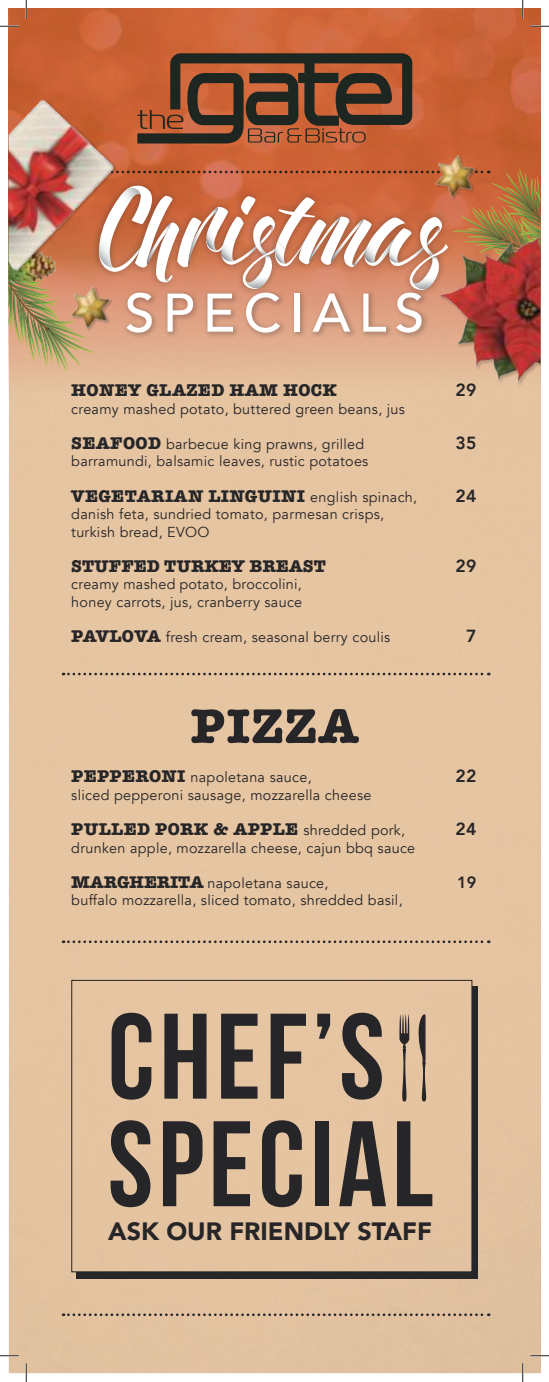
<style>
.page{position:relative;width:549px;height:1382px;background:#fff}
.page>*{position:absolute;margin:0;border:0;box-sizing:border-box;transform-origin:0 0}
.t1{font:121.38px/107.5px "Bebas Neue";letter-spacing:.04em;color:#262527}
.t2{font:500 53.75px "Avenir";letter-spacing:.15em;color:#fff}
.t3{font:700 50px "American Typewriter";letter-spacing:.03em;color:#262527}
.t4{font:900 25px "Avenir";color:#262527}
.t5{font:700 17.5px "American Typewriter";letter-spacing:.02em;color:#262527}
.t6{font:700 17.5px "American Typewriter";color:#262527}
.t7{font:800 17.5px "Avenir";letter-spacing:.02em;color:#262527}
.t8{font:800 16.25px "Avenir";color:#262527}
.t9{font:14.38px/17.5px "Avenir";letter-spacing:.02em;color:#262527}
.s1{font-family:"American Typewriter";font-weight:700;font-size:17.5px}
.s2{font-family:"Avenir";font-weight:400;font-size:14.38px}
</style>
<div class="page">
<div style="left:9px;top:416px;width:531px;height:957px;background:#e6c5a2"></div>
<svg style="left:63px;top:672px;width:426px;height:3px"></svg>
<svg style="left:63px;top:940px;width:426px;height:3px"></svg>
<div style="left:77px;top:986px;width:400px;height:292px;background:#262527"></div>
<div style="left:73px;top:981px;width:397px;height:289px;background:#e5c4a2"></div>
<div style="left:71px;top:979px;width:401px;height:293px;border:1px solid #262527"></div>
<svg style="left:399px;top:1014px;width:10px;height:87px"></svg>
<svg style="left:418px;top:1012px;width:8px;height:89px"></svg>
<svg style="left:63px;top:1313px;width:426px;height:2px"></svg>
<svg style="left:9px;top:9px;width:531px;height:407px;background:#d38158"></svg>
<img style="left:421px;top:144px;width:68px;height:24px">
<img style="left:495px;top:372px;width:37px;height:13px">
<svg style="left:129px;top:416px;width:15px;height:12px"></svg>
<img style="left:9px;top:168px;width:532px;height:204px">
<img style="left:9px;top:276px;width:27px;height:9px">
<img style="left:9px;top:89px;width:116px;height:187px">
<img style="left:56px;top:275px;width:69px;height:76px">
<svg style="left:137px;top:53px;width:275px;height:90px;background:#7b472d"></svg>
<svg style="left:0;top:25px;width:19px;height:2px"></svg>
<svg style="left:530px;top:25px;width:19px;height:2px"></svg>
<svg style="left:0;top:1354px;width:19px;height:2px"></svg>
<svg style="left:530px;top:1354px;width:19px;height:2px"></svg>
<svg style="left:25px;top:0;width:2px;height:19px"></svg>
<svg style="left:25px;top:1362px;width:2px;height:19px"></svg>
<svg style="left:522px;top:0;width:1px;height:19px"></svg>
<svg style="left:522px;top:1362px;width:1px;height:19px"></svg>
<h2 class="t2" style="left:125px;top:266px;width:301px">SPECIALS</h2>
<p class="t5" style="left:71px;top:375px;width:267px">HONEY GLAZED HAM HOCK</p>
<p class="t7" style="left:455px;top:376px;width:23px">29</p>
<p class="t9" style="left:71px;top:400px;width:335px">creamy mashed potato, buttered green beans, jus</p>
<p class="t9" style="left:71px;top:435px;width:294px"><span class="s1">SEAFOOD</span> barbecue king prawns, grilled</p>
<p class="t7" style="left:455px;top:429px;width:23px">35</p>
<p class="t9" style="left:71px;top:453px;width:298px">barramundi, balsamic leaves, rustic potatoes</p>
<p class="t5" style="left:71px;top:480px;width:347px">VEGETARIAN LINGUINI <span class="s2">english spinach,</span></p>
<p class="t7" style="left:455px;top:482px;width:23px">24</p>
<p class="t9" style="left:71px;top:506px;width:314px">danish feta, sundried tomato, parmesan crisps, turkish bread, EVOO</p>
<p class="t6" style="left:71px;top:551px;width:256px">STUFFED TURKEY BREAST</p>
<p class="t7" style="left:455px;top:552px;width:23px">29</p>
<p class="t9" style="left:71px;top:576px;width:232px">creamy mashed potato, broccolini, honey carrots, jus, cranberry sauce</p>
<p class="t9" style="left:71px;top:628px;width:320px"><span class="s1">PAVLOVA</span> fresh cream, seasonal berry coulis</p>
<p class="t7" style="left:466px;top:622px;width:12px">7</p>
<h3 class="t3" style="left:190px;top:683px;width:170px">PIZZA</h3>
<p class="t9" style="left:71px;top:768px;width:242px"><span class="s1">PEPPERONI</span> napoletana sauce,</p>
<p class="t7" style="left:455px;top:762px;width:23px">22</p>
<p class="t9" style="left:71px;top:786px;width:301px">sliced pepperoni sausage, mozzarella cheese</p>
<p class="t5" style="left:71px;top:814px;width:335px">PULLED PORK &amp; APPLE <span class="s2">shredded pork,</span></p>
<p class="t7" style="left:455px;top:815px;width:23px">24</p>
<p class="t9" style="left:71px;top:839px;width:345px">drunken apple, mozzarella cheese, cajun bbq sauce</p>
<p class="t9" style="left:71px;top:874px;width:259px"><span class="s1">MARGHERITA</span> napoletana sauce,</p>
<p class="t8" style="left:457px;top:869px;width:21px">19</p>
<p class="t9" style="left:71px;top:891px;width:333px">buffalo mozzarella, sliced tomato, shredded basil,</p>
<h1 class="t1" style="left:108px;top:1001px;width:327px">CHEF’S<br>SPECIAL</h1>
<h3 class="t4" style="left:108px;top:1209px;width:325px">ASK OUR FRIENDLY STAFF</h3>
</div>
